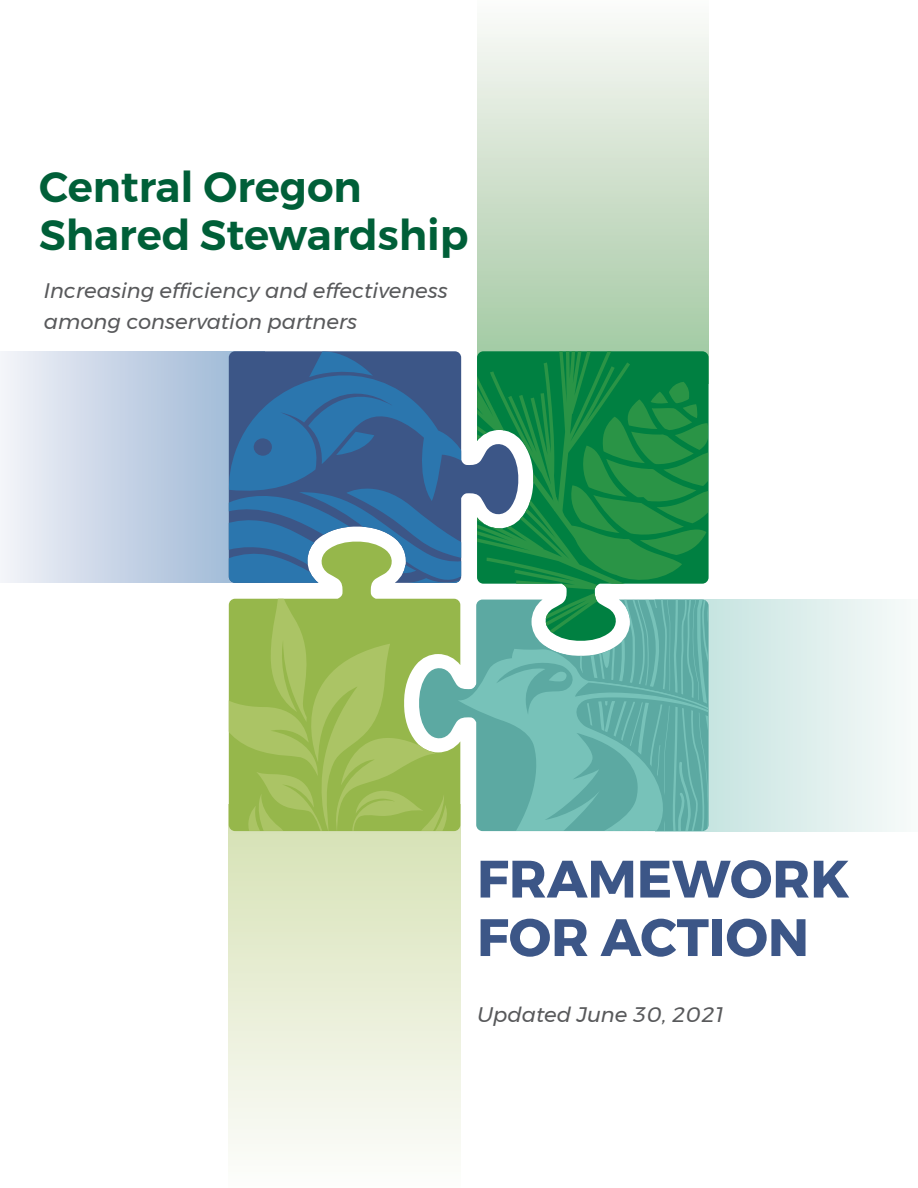
<style>
.page{position:relative;width:918px;height:1188px;background:#fff}
.page>*{position:absolute;margin:0;border:0;box-sizing:border-box;transform-origin:0 0}
.t1{font:700 52.5px/58.5px "Montserrat";color:#3c5687}
.t2{font:600 42px/48px "Montserrat";color:#005f38}
.t3{font:italic 21px/31.5px "Montserrat";color:#58595b}
</style>
<div class="page">
<div style="left:229px;top:804px;width:231px;height:384px;background:linear-gradient(to bottom,#d4e0b1,#fdfdfc)"></div>
<svg style="left:709px;top:600px;width:195px;height:231px;background:#ddeeec"></svg>
<div style="left:477px;top:0;width:232px;height:384px;background:linear-gradient(to bottom,#fdfaf9,#9dc59c)"></div>
<svg style="left:0;top:351px;width:229px;height:232px;background:#c9d6e7"></svg>
<svg style="left:229px;top:351px;width:479px;height:480px;background:#63a184"></svg>
<h2 class="t2" style="left:39px;top:163px;width:431px">Central Oregon<br>Shared Stewardship</h2>
<p class="t3" style="left:44px;top:275px;width:405px">Increasing efficiency and effectiveness among conservation partners</p>
<h1 class="t1" style="left:477px;top:850px;width:374px">FRAMEWORK<br>FOR ACTION</h1>
<p class="t3" style="left:477px;top:999px;width:248px">Updated June 30, 2021</p>
</div>
